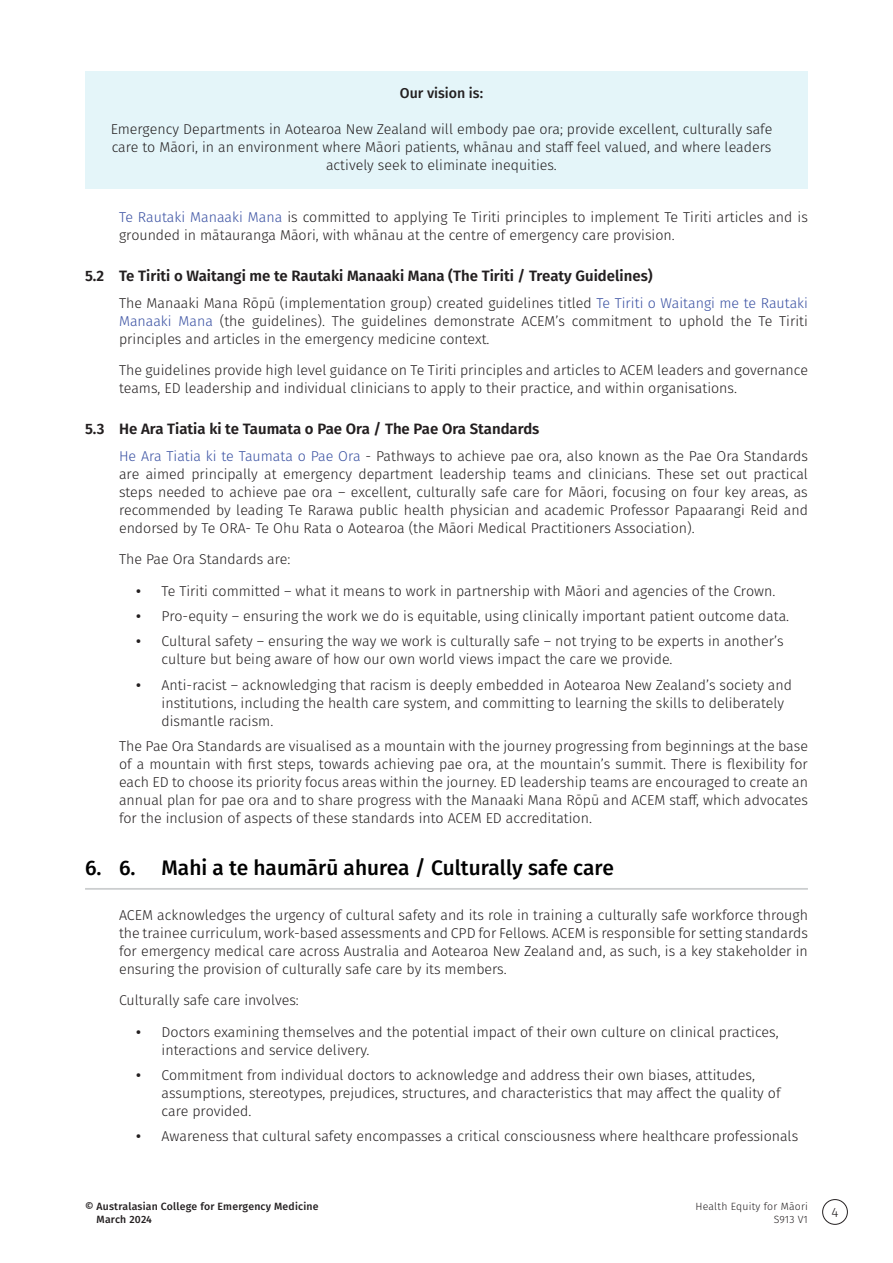
<style>
.page{position:relative;width:893px;height:1263px;background:#fff}
.page>*{position:absolute;margin:0;border:0;box-sizing:border-box;transform-origin:0 0}
.t1{font:500 21px "Fira Sans";color:#000}
.t2{font:600 15px "Fira Sans";color:#231f20}
.t3{font:300 14.25px/18px "Fira Sans";color:#231f20}
.t4{font:500 14.25px "Fira Sans";color:#231f20}
.t5{font:300 13.5px "Fira Sans";color:#231f20}
.t6{font:500 10.5px/13.5px "Fira Sans";letter-spacing:.02em;color:#231f20}
.t7{font:300 10.5px/13.5px "Fira Sans";letter-spacing:.02em;color:#231f20;text-align:right}
.s1{color:#3950a2}
.s2{font-weight:600}
</style>
<div class="page">
<div style="left:822px;top:1199px;width:26px;height:26px;border:1px solid #231f20;border-radius:50%"></div>
<div style="left:85px;top:71px;width:723px;height:117px;background:#e4f5f9"></div>
<hr style="left:85px;top:888px;width:723px;height:2px;background:#cccecf">
<p class="t4" style="left:400px;top:82px;width:85px">Our vision is:</p>
<p class="t3" style="left:111px;top:120px;width:663px;text-align:center">Emergency Departments in Aotearoa New Zealand will embody pae ora; provide excellent, culturally safe care to Māori, in an environment where Māori patients, whānau and staff feel valued, and where leaders actively seek to eliminate inequities.</p>
<p class="t3" style="left:119px;top:208px;width:690px"><span class="s1">Te Rautaki Manaaki Mana</span> is committed to applying Te Tiriti principles to implement Te Tiriti articles and is grounded in mātauranga Māori, with whānau at the centre of emergency care provision.</p>
<p class="t2" style="left:85px;top:263px;width:569px">5.2 Te Tiriti o Waitangi me te Rautaki Manaaki Mana (The Tiriti / Treaty Guidelines)</p>
<p class="t3" style="left:119px;top:294px;width:690px;text-align:justify">The Manaaki Mana Rōpū (implementation group) created guidelines titled <span class="s1">Te Tiriti o Waitangi me te Rautaki Manaaki Mana</span> (the guidelines). The guidelines demonstrate ACEM’s commitment to uphold the Te Tiriti principles and articles in the emergency medicine context.</p>
<p class="t3" style="left:119px;top:361px;width:690px">The guidelines provide high level guidance on Te Tiriti principles and articles to ACEM leaders and governance teams, ED leadership and individual clinicians to apply to their practice, and within organisations.</p>
<p class="t2" style="left:85px;top:416px;width:456px">5.3 He Ara Tiatia ki te Taumata o Pae Ora / The Pae Ora Standards</p>
<p class="t3" style="left:119px;top:447px;width:690px;text-align:justify"><span class="s1">He Ara Tiatia ki te Taumata o Pae Ora</span> - Pathways to achieve pae ora, also known as the Pae Ora Standards are aimed principally at emergency department leadership teams and clinicians. These set out practical steps needed to achieve pae ora – excellent, culturally safe care for Māori, focusing on four key areas, as recommended by leading Te Rarawa public health physician and academic Professor Papaarangi Reid and endorsed by Te ORA- Te Ohu Rata o Aotearoa (the Māori Medical Practitioners Association).</p>
<p class="t3" style="left:119px;top:550px;width:173px">The Pae Ora Standards are:</p>
<p class="t3" style="left:136px;top:582px;width:641px"><span class="s2">•</span> Te Tiriti committed – what it means to work in partnership with Māori and agencies of the Crown.</p>
<p class="t3" style="left:136px;top:607px;width:655px"><span class="s2">•</span> Pro-equity – ensuring the work we do is equitable, using clinically important patient outcome data.</p>
<p class="t3" style="left:162px;top:632px;width:624px;text-indent:-26px"><span class="s2">•</span> Cultural safety – ensuring the way we work is culturally safe – not trying to be experts in another’s culture but being aware of how our own world views impact the care we provide.</p>
<p class="t3" style="left:162px;top:676px;width:632px;text-indent:-26px"><span class="s2">•</span> Anti-racist – acknowledging that racism is deeply embedded in Aotearoa New Zealand’s society and institutions, including the health care system, and committing to learning the skills to deliberately dismantle racism.</p>
<p class="t3" style="left:119px;top:737px;width:690px;text-align:justify">The Pae Ora Standards are visualised as a mountain with the journey progressing from beginnings at the base of a mountain with first steps, towards achieving pae ora, at the mountain’s summit. There is flexibility for each ED to choose its priority focus areas within the journey. ED leadership teams are encouraged to create an annual plan for pae ora and to share progress with the Manaaki Mana Rōpū and ACEM staff, which advocates for the inclusion of aspects of these standards into ACEM ED accreditation.</p>
<h1 class="t1" style="left:85px;top:851px;width:530px">6. 6. Mahi a te haumārū ahurea / Culturally safe care</h1>
<p class="t3" style="left:119px;top:906px;width:690px;text-align:justify">ACEM acknowledges the urgency of cultural safety and its role in training a culturally safe workforce through the trainee curriculum, work-based assessments and CPD for Fellows. ACEM is responsible for setting standards for emergency medical care across Australia and Aotearoa New Zealand and, as such, is a key stakeholder in ensuring the provision of culturally safe care by its members.</p>
<p class="t3" style="left:119px;top:991px;width:181px">Culturally safe care involves:</p>
<p class="t3" style="left:162px;top:1023px;width:619px;text-indent:-26px"><span class="s2">•</span> Doctors examining themselves and the potential impact of their own culture on clinical practices, interactions and service delivery.</p>
<p class="t3" style="left:162px;top:1066px;width:620px;text-indent:-26px"><span class="s2">•</span> Commitment from individual doctors to acknowledge and address their own biases, attitudes, assumptions, stereotypes, prejudices, structures, and characteristics that may affect the quality of care provided.</p>
<p class="t3" style="left:136px;top:1127px;width:664px"><span class="s2">•</span> Awareness that cultural safety encompasses a critical consciousness where healthcare professionals</p>
<p class="t6" style="left:97px;top:1199px;width:223px;text-indent:-12px">© Australasian College for Emergency Medicine<br>March 2024</p>
<p class="t7" style="left:695px;top:1199px;width:114px">Health Equity for Māori<br>S913 V1</p>
<p class="t5" style="left:831px;top:1202px;width:8px">4</p>
</div>
